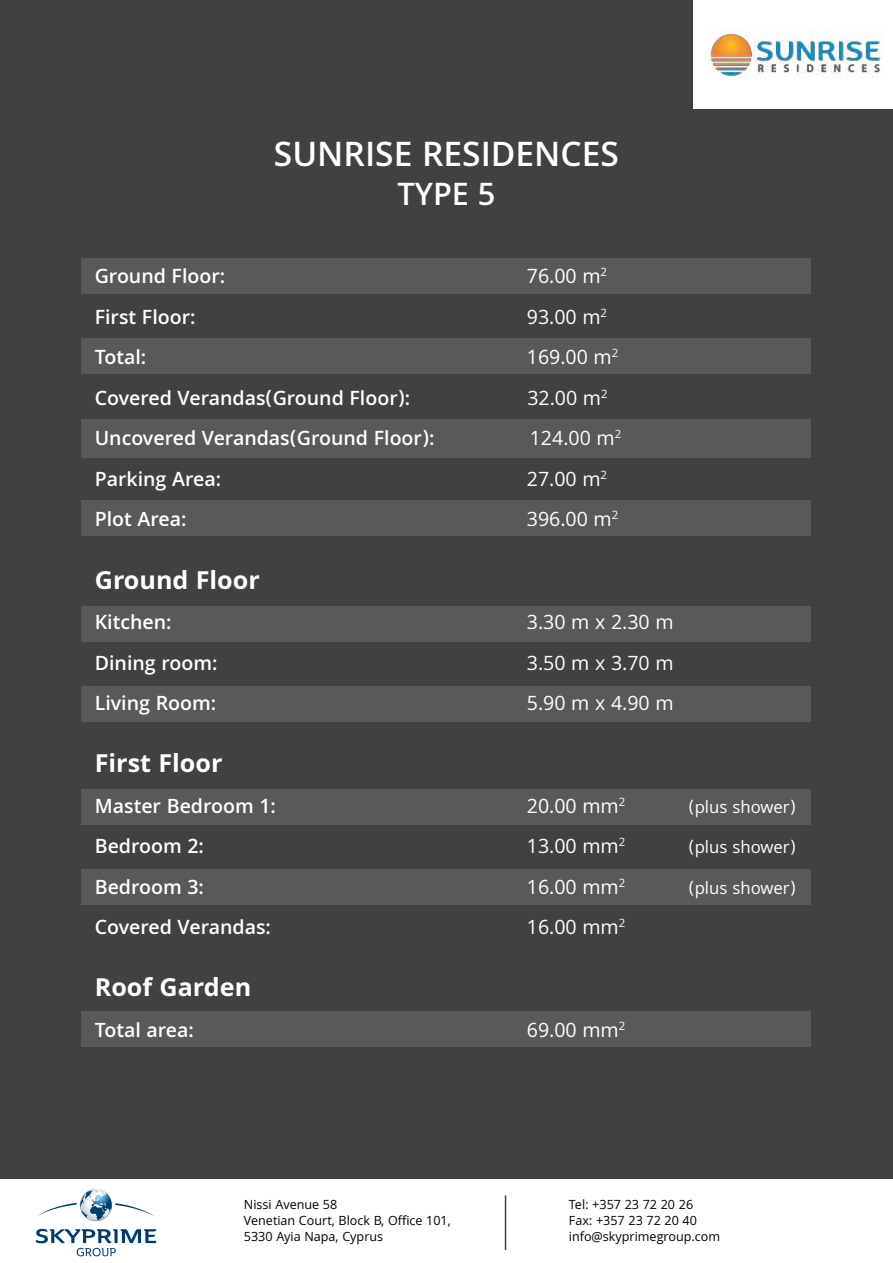
<style>
.page{position:relative;width:893px;height:1263px;background:#414042}
.page>*{position:absolute;margin:0;border:0;box-sizing:border-box;transform-origin:0 0}
.t1{font:600 36px "Khula";color:#fff}
.t2{font:600 33px "Khula";color:#fff}
.t3{font:700 27px "Khula";color:#fff}
.t4{font:600 21px "Khula";color:#fff}
.t5{font:21px "Khula";color:#fff}
.t6{font:18px "Khula";color:#fff}
.t7{font:13.5px/16.2px "Khula";color:#000}
</style>
<div class="page">
<div style="left:693px;top:0;width:200px;height:108px;background:#fff"></div>
<div style="left:82px;top:686px;width:729px;height:36px;background:#58595b"></div>
<div style="left:82px;top:869px;width:729px;height:36px;background:#58595b"></div>
<div style="left:82px;top:1011px;width:729px;height:36px;background:#58595b"></div>
<div style="left:82px;top:338px;width:729px;height:36px;background:#58595b"></div>
<div style="left:82px;top:258px;width:729px;height:36px;background:#58595b"></div>
<div style="left:82px;top:500px;width:729px;height:36px;background:#58595b"></div>
<div style="left:82px;top:419px;width:729px;height:39px;background:#58595b"></div>
<div style="left:82px;top:606px;width:729px;height:36px;background:#58595b"></div>
<div style="left:82px;top:789px;width:729px;height:36px;background:#58595b"></div>
<div style="left:0;top:1179px;width:893px;height:84px;background:#fff"></div>
<div style="left:76px;top:1185px;width:39px;height:40px;border:8px solid #fff;border-radius:50%"></div>
<svg style="left:38px;top:1189px;width:116px;height:32px"></svg>
<svg style="left:36px;top:1229px;width:120px;height:27px"></svg>
<hr style="left:505px;top:1195px;width:1px;height:55px;background:#414042">
<img style="left:708px;top:30px;width:175px;height:49px">
<h1 class="t1" style="left:274px;top:132px;width:346px">SUNRISE RESIDENCES</h1>
<h2 class="t2" style="left:397px;top:174px;width:100px">TYPE 5</h2>
<p class="t4" style="left:95px;top:264px;width:132px">Ground Floor:</p>
<p class="t5" style="left:527px;top:264px;width:82px">76.00 m<sup>2</sup></p>
<p class="t4" style="left:95px;top:304px;width:102px">First Floor:</p>
<p class="t5" style="left:527px;top:304px;width:82px">93.00 m<sup>2</sup></p>
<p class="t4" style="left:95px;top:345px;width:53px">Total:</p>
<p class="t5" style="left:527px;top:345px;width:93px">169.00 m<sup>2</sup></p>
<p class="t4" style="left:95px;top:385px;width:317px">Covered Verandas(Ground Floor):</p>
<p class="t5" style="left:527px;top:385px;width:82px">32.00 m<sup>2</sup></p>
<p class="t4" style="left:95px;top:426px;width:341px">Uncovered Verandas(Ground Floor):</p>
<p class="t5" style="left:530px;top:426px;width:93px">124.00 m<sup>2</sup></p>
<p class="t4" style="left:95px;top:466px;width:128px">Parking Area:</p>
<p class="t5" style="left:527px;top:466px;width:82px">27.00 m<sup>2</sup></p>
<p class="t4" style="left:95px;top:507px;width:93px">Plot Area:</p>
<p class="t5" style="left:527px;top:507px;width:93px">396.00 m<sup>2</sup></p>
<p class="t3" style="left:95px;top:563px;width:167px">Ground Floor</p>
<p class="t4" style="left:95px;top:609px;width:78px">Kitchen:</p>
<p class="t5" style="left:527px;top:609px;width:148px">3.30 m x 2.30 m</p>
<p class="t4" style="left:95px;top:650px;width:124px">Dining room:</p>
<p class="t5" style="left:527px;top:650px;width:148px">3.50 m x 3.70 m</p>
<p class="t4" style="left:95px;top:690px;width:123px">Living Room:</p>
<p class="t5" style="left:527px;top:690px;width:148px">5.90 m x 4.90 m</p>
<p class="t3" style="left:95px;top:747px;width:129px">First Floor</p>
<p class="t4" style="left:95px;top:793px;width:183px">Master Bedroom 1:</p>
<p class="t5" style="left:527px;top:793px;width:100px">20.00 mm<sup>2</sup></p>
<p class="t6" style="left:689px;top:796px;width:108px">(plus shower)</p>
<p class="t4" style="left:95px;top:834px;width:111px">Bedroom 2:</p>
<p class="t5" style="left:527px;top:834px;width:100px">13.00 mm<sup>2</sup></p>
<p class="t6" style="left:689px;top:836px;width:108px">(plus shower)</p>
<p class="t4" style="left:95px;top:874px;width:111px">Bedroom 3:</p>
<p class="t5" style="left:527px;top:874px;width:100px">16.00 mm<sup>2</sup></p>
<p class="t6" style="left:689px;top:877px;width:108px">(plus shower)</p>
<p class="t4" style="left:95px;top:915px;width:178px">Covered Verandas:</p>
<p class="t5" style="left:527px;top:915px;width:100px">16.00 mm<sup>2</sup></p>
<p class="t3" style="left:95px;top:971px;width:158px">Roof Garden</p>
<p class="t4" style="left:95px;top:1017px;width:101px">Total area:</p>
<p class="t5" style="left:527px;top:1017px;width:100px">69.00 mm<sup>2</sup></p>
<p class="t7" style="left:244px;top:1196px;width:208px">Nissi Avenue 58<br>Venetian Court, Block B, Office 101,<br>5330 Ayia Napa, Cyprus</p>
<p class="t7" style="left:569px;top:1196px;width:153px">Tel: +357 23 72 20 26<br>Fax: +357 23 72 20 40 info@skyprimegroup.com</p>
</div>
